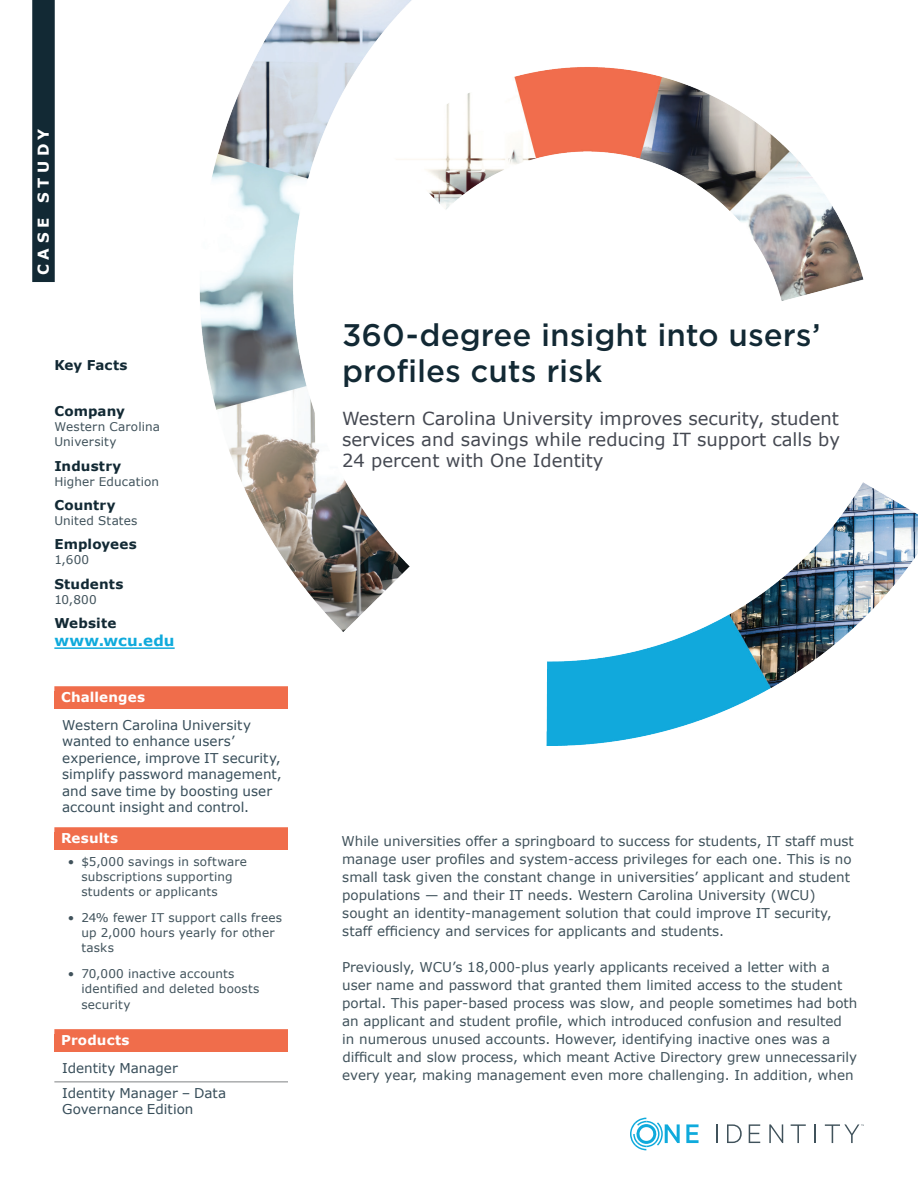
<style>
.page{position:relative;width:918px;height:1188px;background:#fff}
.page>*{position:absolute;margin:0;border:0;box-sizing:border-box;transform-origin:0 0}
.t1{font:500 30px/36px "Gotham S Sm";letter-spacing:-.005em;color:#122934}
.t2{font:18px/21px "Verdana";color:#454952;text-align:justify}
.t3{font:700 15px "Verdana";letter-spacing:.02em;color:#0faadc}
.t4{font:700 15px "Verdana";letter-spacing:.315em;color:#fff}
.t5{font:13.5px/18px "Verdana";color:#40525b}
.t6{font:13.5px/16.5px "Verdana";color:#374d59}
.t7{font:700 13.5px "Verdana";letter-spacing:.01em;color:#122934}
.t8{font:700 13.5px "Verdana";letter-spacing:.01em;color:#fff}
.t9{font:12px/15px "Verdana";letter-spacing:.015em;color:#40525b}
</style>
<div class="page">
<svg style="left:686px;top:1124px;width:13px;height:19px"></svg>
<svg style="left:716px;top:1124px;width:2px;height:19px"></svg>
<svg style="left:727px;top:1124px;width:15px;height:19px"></svg>
<svg style="left:749px;top:1124px;width:11px;height:19px"></svg>
<svg style="left:769px;top:1124px;width:14px;height:19px"></svg>
<svg style="left:791px;top:1124px;width:15px;height:19px"></svg>
<svg style="left:815px;top:1124px;width:1px;height:19px"></svg>
<svg style="left:630px;top:1118px;width:50px;height:32px"></svg>
<svg style="left:825px;top:1124px;width:39px;height:19px"></svg>
<div style="left:32px;top:0;width:23px;height:282px;background:#122934"></div>
<img style="left:199px;top:0;width:719px;height:746px">
<hr style="left:54px;top:647px;width:121px;height:2px;background:#0faadc">
<div style="left:54px;top:686px;width:234px;height:23px;background:#f06d4b"></div>
<div style="left:54px;top:827px;width:234px;height:23px;background:#f06d4b"></div>
<div style="left:54px;top:1029px;width:234px;height:23px;background:#f06d4b"></div>
<hr style="left:54px;top:1082px;width:234px;height:1px;background:#808285">
<p class="t4" style="left:33px;top:275px;width:148px;rotate:-90deg">CASE STUDY</p>
<p class="t7" style="left:54px;top:356px;width:75px">Key Facts</p>
<p class="t7" style="left:54px;top:402px;width:72px">Company</p>
<p class="t9" style="left:54px;top:419px;width:107px">Western Carolina<br>University</p>
<p class="t7" style="left:54px;top:456px;width:69px">Industry</p>
<p class="t9" style="left:54px;top:474px;width:106px">Higher Education</p>
<p class="t7" style="left:54px;top:496px;width:63px">Country</p>
<p class="t9" style="left:54px;top:513px;width:85px">United States</p>
<p class="t7" style="left:54px;top:535px;width:84px">Employees</p>
<p class="t9" style="left:54px;top:552px;width:36px">1,600</p>
<p class="t7" style="left:54px;top:574px;width:70px">Students</p>
<p class="t9" style="left:54px;top:592px;width:44px">10,800</p>
<p class="t7" style="left:54px;top:613px;width:64px">Website</p>
<p class="t3" style="left:54px;top:630px;width:122px">www.wcu.edu</p>
<p class="t8" style="left:61px;top:688px;width:85px">Challenges</p>
<p class="t6" style="left:62px;top:716px;width:221px">Western Carolina University wanted to enhance users’ experience, improve IT security, simplify password management, and save time by boosting user account insight and control.</p>
<p class="t8" style="left:61px;top:829px;width:59px">Results</p>
<p class="t9" style="left:81px;top:854px;width:167px;text-indent:-14px">• $5,000 savings in software subscriptions supporting students or applicants</p>
<p class="t9" style="left:81px;top:910px;width:202px;text-indent:-14px">• 24% fewer IT support calls frees up 2,000 hours yearly for other tasks</p>
<p class="t9" style="left:81px;top:966px;width:180px;text-indent:-14px">• 70,000 inactive accounts identified and deleted boosts</p>
<p class="t9" style="left:81px;top:997px;width:51px">security</p>
<p class="t8" style="left:61px;top:1030px;width:70px">Products</p>
<p class="t6" style="left:62px;top:1055px;width:166px;line-height:25.5px">Identity Manager<br>Identity Manager – Data</p>
<p class="t6" style="left:62px;top:1101px;width:133px">Governance Edition</p>
<h1 class="t1" style="left:342px;top:316px;width:480px">360-degree insight into users’ profiles cuts risk</h1>
<h2 class="t2" style="left:342px;top:408px;width:500px">Western Carolina University improves security, student services and savings while reducing IT support calls by 24 percent with One Identity</h2>
<p class="t5" style="left:341px;top:832px;width:514px">While universities offer a springboard to success for students, IT staff must manage user profiles and system-access privileges for each one. This is no small task given the constant change in universities’ applicant and student populations — and their IT needs. Western Carolina University (WCU) sought an identity-management solution that could improve IT security, staff efficiency and services for applicants and students.</p>
<p class="t5" style="left:342px;top:958px;width:517px">Previously, WCU’s 18,000-plus yearly applicants received a letter with a user name and password that granted them limited access to the student portal. This paper-based process was slow, and people sometimes had both an applicant and student profile, which introduced confusion and resulted in numerous unused accounts. However, identifying inactive ones was a difficult and slow process, which meant Active Directory grew unnecessarily every year, making management even more challenging. In addition, when</p>
</div>
